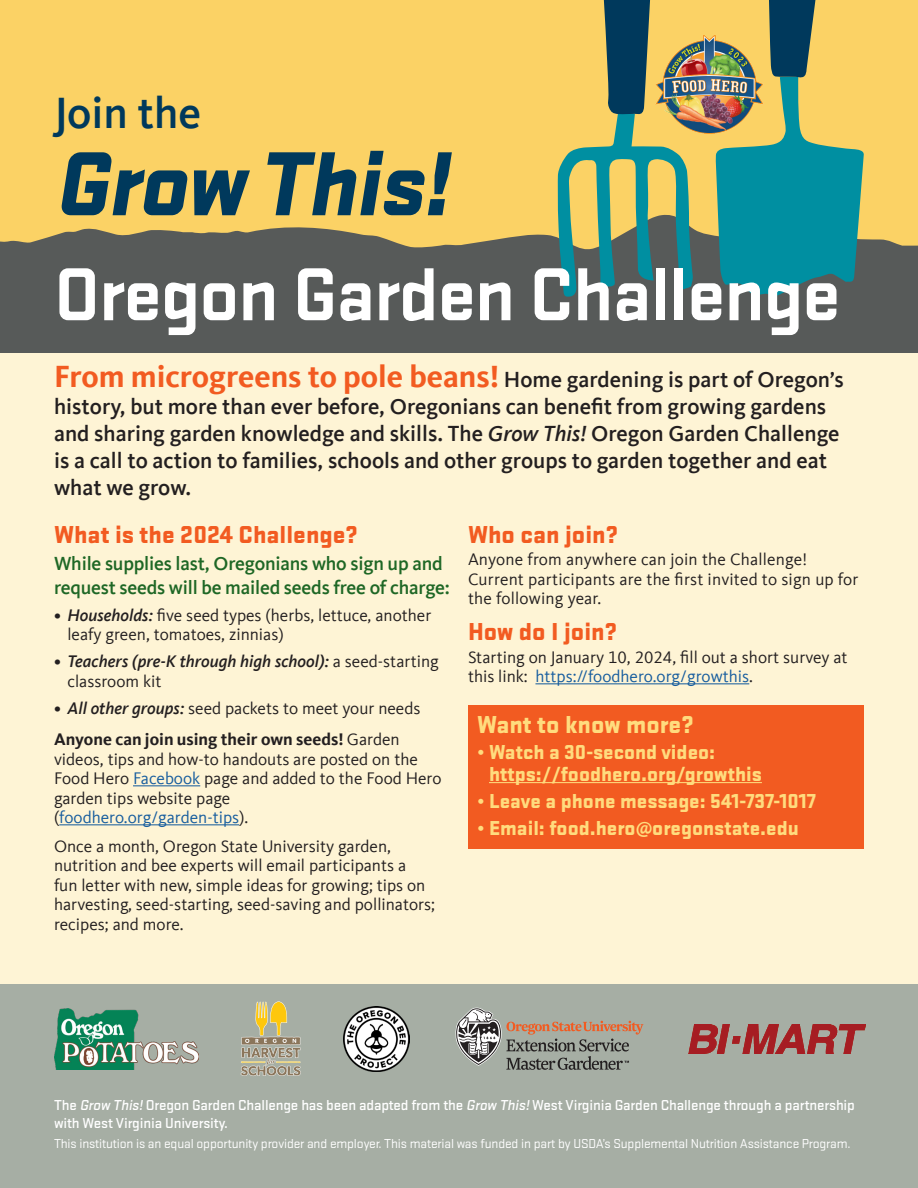
<style>
.page{position:relative;width:918px;height:1188px;background:#fff}
.page>*{position:absolute;margin:0;border:0;box-sizing:border-box;transform-origin:0 0}
.t1{font:italic 900 94.5px "Stratum 2";color:#00395c}
.t2{font:700 78px "Stratum 2";letter-spacing:-.02em;color:#fff}
.t3{font:500 45px "Kievit Offc";color:#00395c}
.subhead{font:900 25.5px "Stratum 2";color:#f25b21}
.subhead-2{font:900 25.5px "Stratum 2";color:#ffdc7e}
.t4{font:500 22.5px/27px "Kievit Offc";color:#231f20}
.t5{font:900 21px/22.5px "Stratum 2";color:#ffdc7e}
.t6{font:500 19.5px/24px "Kievit Offc";letter-spacing:-.01em;color:#1e6725}
.t7{font:17.25px/19.5px "Kievit Offc";color:#231f20}
.t8{font:italic 500 17.25px/19.5px "Kievit Offc";color:#231f20}
.t9{font:500 15px/18px "Stratum 2";letter-spacing:-.01em;color:#fff}
.t10{font:13.5px "Stratum 2";letter-spacing:-.01em;color:#fff}
.s1{font-weight:700;font-size:31.5px;color:#f25b21}
.s2{font-style:italic}
.s3{font-weight:500;font-style:italic}
.s4{font-weight:400;font-style:normal}
.s5{font-weight:700}
.s6{color:#175d9e}
.s7{font-family:"Kievit Offc";font-weight:500}
</style>
<div class="page">
<div style="left:0;top:292px;width:918px;height:896px;background:#fef4d5"></div>
<div style="left:0;top:985px;width:918px;height:203px;background:#a6aea4"></div>
<div style="left:0;top:0;width:918px;height:352px;background:#fbd265"></div>
<div style="left:0;top:227px;width:918px;height:125px;background:#575a59"></div>
<svg style="left:715px;top:0;width:149px;height:297px"></svg>
<svg style="left:557px;top:0;width:136px;height:297px"></svg>
<div style="left:468px;top:706px;width:396px;height:143px;background:#f25b21"></div>
<img style="left:656px;top:35px;width:107px;height:98px">
<img style="left:689px;top:1024px;width:177px;height:29px">
<hr style="left:133px;top:785px;width:67px;height:1px;background:#175d9e">
<hr style="left:59px;top:824px;width:180px;height:1px;background:#175d9e">
<hr style="left:535px;top:683px;width:214px;height:1px;background:#175d9e">
<hr style="left:489px;top:782px;width:273px;height:1px;background:#ffdc7e">
<svg style="left:455px;top:1008px;width:188px;height:62px"></svg>
<img style="left:54px;top:1008px;width:144px;height:61px">
<svg style="left:241px;top:1001px;width:60px;height:75px"></svg>
<img style="left:343px;top:1006px;width:67px;height:65px">
<p class="t3" style="left:54px;top:87px;width:149px">Join the</p>
<p class="t1" style="left:54px;top:115px;width:416px">Grow This!</p>
<p class="t2" style="left:54px;top:241px;width:788px">Oregon Garden Challenge</p>
<p class="t4" style="left:54px;top:366px;width:791px"><span class="s1">From microgreens to pole beans!</span> Home gardening is part of Oregon’s history, but more than ever before, Oregonians can benefit from growing gardens and sharing garden knowledge and skills. The <span class="s2">Grow This!</span> Oregon Garden Challenge is a call to action to families, schools and other groups to garden together and eat what we grow.</p>
<p class="subhead" style="left:54px;top:515px;width:305px">What is the 2024 Challenge?</p>
<p class="t6" style="left:54px;top:551px;width:397px">While supplies last, Oregonians who sign up and request seeds will be mailed seeds free of charge:</p>
<p class="t7" style="left:68px;top:605px;width:365px;text-indent:-14px"><span class="s3">• Households:</span> five seed types (herbs, lettuce, another leafy green, tomatoes, zinnias)</p>
<p class="t8" style="left:68px;top:652px;width:373px;text-indent:-14px">• Teachers (pre-K through high school): <span class="s4">a seed-starting classroom kit</span></p>
<p class="t7" style="left:54px;top:698px;width:368px"><span class="s3">• All other groups:</span> seed packets to meet your needs</p>
<p class="t7" style="left:54px;top:730px;width:389px"><span class="s5">Anyone can join using their own seeds!</span> Garden videos, tips and how-to handouts are posted on the Food Hero <span class="s6">Facebook</span> page and added to the Food Hero garden tips website page<br>(<span class="s6">foodhero.org/garden-tips</span>).</p>
<p class="t7" style="left:54px;top:836px;width:383px">Once a month, Oregon State University garden, nutrition and bee experts will email participants a<br>fun letter with new, simple ideas for growing; tips on harvesting, seed-starting, seed-saving and pollinators; recipes; and more.</p>
<p class="subhead" style="left:468px;top:515px;width:151px">Who can join?</p>
<p class="t7" style="left:468px;top:550px;width:392px">Anyone from anywhere can join the Challenge!<br>Current participants are the first invited to sign up for the following year.</p>
<p class="subhead" style="left:468px;top:613px;width:151px">How do I join?</p>
<p class="t7" style="left:468px;top:647px;width:381px">Starting on January 10, 2024, fill out a short survey at this link: <span class="s6">https://foodhero.org/growthis</span>.</p>
<p class="subhead-2" style="left:477px;top:706px;width:218px">Want to know more?</p>
<p class="t5" style="left:489px;top:739px;width:274px;text-indent:-12px">• Watch a 30-second video: https://foodhero.org/growthis</p>
<p class="t5" style="left:477px;top:788px;width:341px">• Leave a phone message: 541-737-1017</p>
<p class="t5" style="left:477px;top:815px;width:323px">• Email: food.hero<span class="s7">@</span>oregonstate.edu</p>
<p class="t9" style="left:54px;top:1095px;width:803px">The <span class="s2">Grow This!</span>Oregon Garden Challenge has been adapted from the <span class="s2">Grow This!</span>West Virginia Garden Challenge through a partnership with West Virginia University.</p>
<p class="t10" style="left:54px;top:1134px;width:798px">This institution is an equal opportunity provider and employer. This material was funded in part by USDA’s Supplemental Nutrition Assistance Program.</p>
</div>
